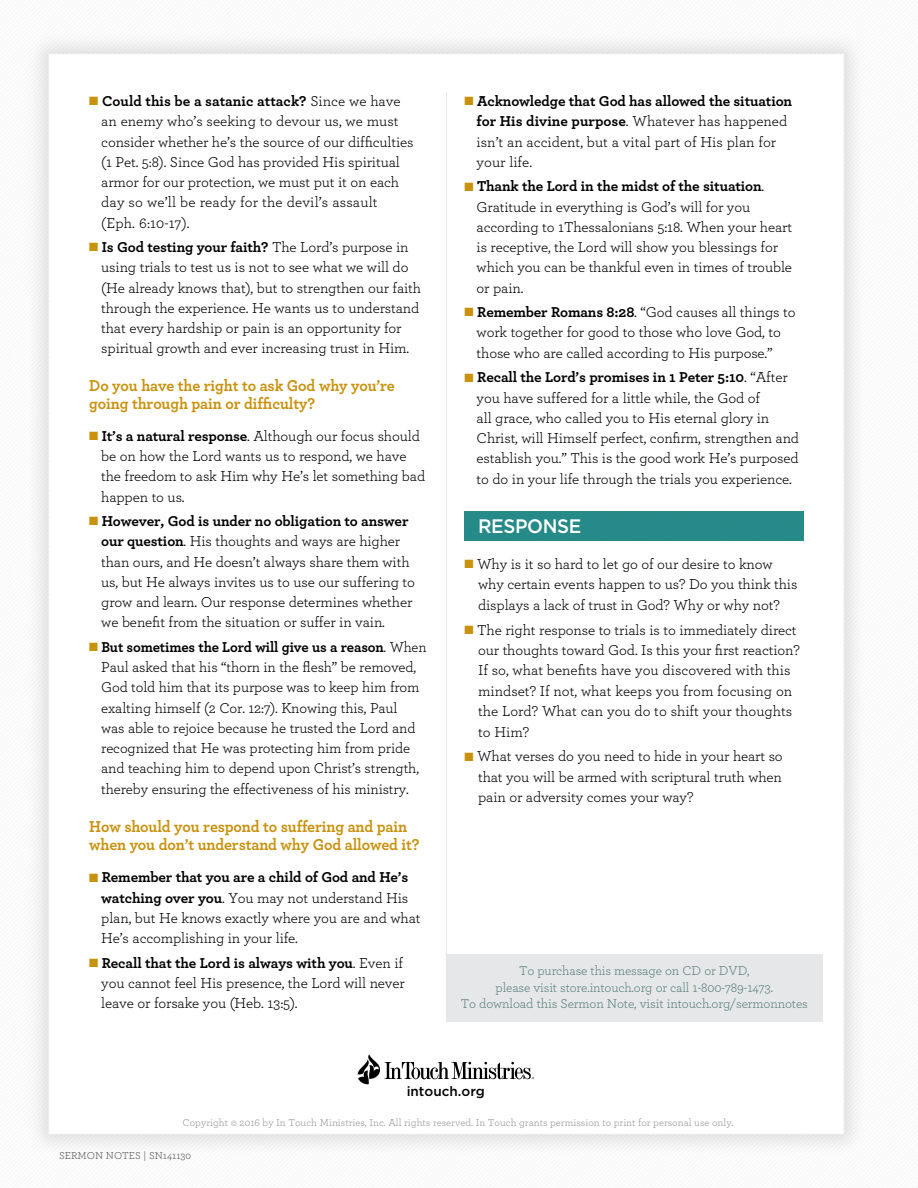
<style>
.page{position:relative;width:918px;height:1188px;background:#fff}
.page>*{position:absolute;margin:0;border:0;box-sizing:border-box;transform-origin:0 0}
.t1{font:500 19.5px "Gotham";letter-spacing:-.02em;color:#fff;scale:.96 1}
.t2{font:700 16.5px/18px "Archer";letter-spacing:-.01em;color:#c9920e;scale:.96 1}
.t3{font:15px/20.2px "Archer";letter-spacing:-.01em;color:#000}
.t4{font:13.5px/16.5px "Archer";letter-spacing:-.01em;color:#5d8280;text-align:center}
.t5{font:500 13.5px "Gotham";color:#000}
.t6{font:10.5px "Archer";color:#939598}
.t7{font:10.5px "Archer";color:#58595b}
.s1{color:#c9920e}
.s2{font-weight:700}
</style>
<div class="page">
<img style="left:33px;top:36px;width:827px;height:1116px">
<div style="left:465px;top:511px;width:338px;height:30px;background:#258a88"></div>
<hr style="left:446px;top:92px;width:1px;height:930px;background:#e6e7e8">
<div style="left:447px;top:955px;width:376px;height:67px;background:#e6e7e8"></div>
<svg style="left:358px;top:1054px;width:176px;height:30px"></svg>
<p class="t3" style="left:101px;top:91px;width:314px;text-indent:-12px"><span class="s1">■</span> <span class="s2">Could this be a satanic attack?</span> Since we have an enemy who’s seeking to devour us, we must consider whether he’s the source of our difficulties (1 Pet. 5:8). Since God has provided His spiritual armor for our protection, we must put it on each day so we’ll be ready for the devil’s assault (Eph. 6:10-17).</p>
<p class="t3" style="left:101px;top:237px;width:321px;text-indent:-12px"><span class="s1">■</span> <span class="s2">Is God testing your faith?</span> The Lord’s purpose in using trials to test us is not to see what we will do (He already knows that), but to strengthen our faith through the experience. He wants us to understand that every hardship or pain is an opportunity for spiritual growth and ever increasing trust in Him.</p>
<p class="t2" style="left:89px;top:376px;width:320px">Do you have the right to ask God why you’re going through pain or difficulty?</p>
<p class="t3" style="left:101px;top:425px;width:326px;text-indent:-12px"><span class="s1">■</span> <span class="s2">It’s a natural response</span>. Although our focus should be on how the Lord wants us to respond, we have the freedom to ask Him why He’s let something bad happen to us.</p>
<p class="t3" style="left:101px;top:511px;width:315px;text-indent:-12px"><span class="s1">■</span> <span class="s2">However, God is under no obligation to answer our question</span>. His thoughts and ways are higher than ours, and He doesn’t always share them with us, but He always invites us to use our suffering to grow and learn. Our response determines whether we benefit from the situation or suffer in vain.</p>
<p class="t3" style="left:101px;top:636px;width:327px;text-indent:-12px"><span class="s1">■</span> <span class="s2">But sometimes the Lord will give us a reason</span>. When Paul asked that his “thorn in the flesh” be removed, God told him that its purpose was to keep him from exalting himself (2 Cor. 12:7). Knowing this, Paul<br>was able to rejoice because he trusted the Lord and recognized that He was protecting him from pride and teaching him to depend upon Christ’s strength, thereby ensuring the effectiveness of his ministry.</p>
<p class="t2" style="left:89px;top:817px;width:346px">How should you respond to suffering and pain when you don’t understand why God allowed it?</p>
<p class="t3" style="left:101px;top:867px;width:321px;text-indent:-12px"><span class="s1">■</span> <span class="s2">Remember that you are a child of God and He’s watching over you</span>. You may not understand His plan, but He knows exactly where you are and what He’s accomplishing in your life.</p>
<p class="t3" style="left:101px;top:952px;width:305px;text-indent:-12px"><span class="s1">■</span> <span class="s2">Recall that the Lord is always with you</span>. Even if you cannot feel His presence, the Lord will never leave or forsake you (Heb. 13:5).</p>
<p class="t3" style="left:477px;top:91px;width:317px;text-indent:-12px"><span class="s1">■</span> <span class="s2">Acknowledge that God has allowed the situation for His divine purpose</span>. Whatever has happened isn’t an accident, but a vital part of His plan for your life.</p>
<p class="t3" style="left:477px;top:176px;width:317px;text-indent:-12px"><span class="s1">■</span> <span class="s2">Thank the Lord in the midst of the situation</span>.<br>Gratitude in everything is God’s will for you according to 1Thessalonians 5:18. When your heart is receptive, the Lord will show you blessings for which you can be thankful even in times of trouble or pain.</p>
<p class="t3" style="left:477px;top:302px;width:320px;text-indent:-12px"><span class="s1">■</span> <span class="s2">Remember Romans 8:28</span>. “God causes all things to work together for good to those who love God, to those who are called according to His purpose.”</p>
<p class="t3" style="left:477px;top:367px;width:324px;text-indent:-12px"><span class="s1">■</span> <span class="s2">Recall the Lord’s promises in 1 Peter 5:10</span>. “After you have suffered for a little while, the God of<br>all grace, who called you to His eternal glory in Christ, will Himself perfect, confirm, strengthen and establish you.” This is the good work He’s purposed to do in your life through the trials you experience.</p>
<h1 class="t1" style="left:478px;top:514px;width:109px">RESPONSE</h1>
<p class="t3" style="left:478px;top:553px;width:321px;text-indent:-14px"><span class="s1">■</span> Why is it so hard to let go of our desire to know why certain events happen to us? Do you think this displays a lack of trust in God? Why or why not?</p>
<p class="t3" style="left:478px;top:619px;width:323px;text-indent:-14px"><span class="s1">■</span> The right response to trials is to immediately direct our thoughts toward God. Is this your first reaction?<br>If so, what benefits have you discovered with this mindset? If not, what keeps you from focusing on the Lord? What can you do to shift your thoughts to Him?</p>
<p class="t3" style="left:478px;top:746px;width:306px;text-align:justify;text-indent:-14px"><span class="s1">■</span> What verses do you need to hide in your heart so that you will be armed with scriptural truth when pain or adversity comes your way?</p>
<p class="t4" style="left:461px;top:962px;width:349px">To purchase this message on CD or DVD,<br>please visit store.intouch.org or call 1-800-789-1473.<br>To download this Sermon Note, visit intouch.org/sermonnotes</p>
<p class="t5" style="left:407px;top:1083px;width:80px">intouch.org</p>
<p class="t6" style="left:182px;top:1116px;width:553px">Copyright © 2016 by In Touch Ministries, Inc. All rights reserved. In Touch grants permission to print for personal use only.</p>
<p class="t7" style="left:59px;top:1149px;width:134px">SERMON NOTES | SN141130</p>
</div>
